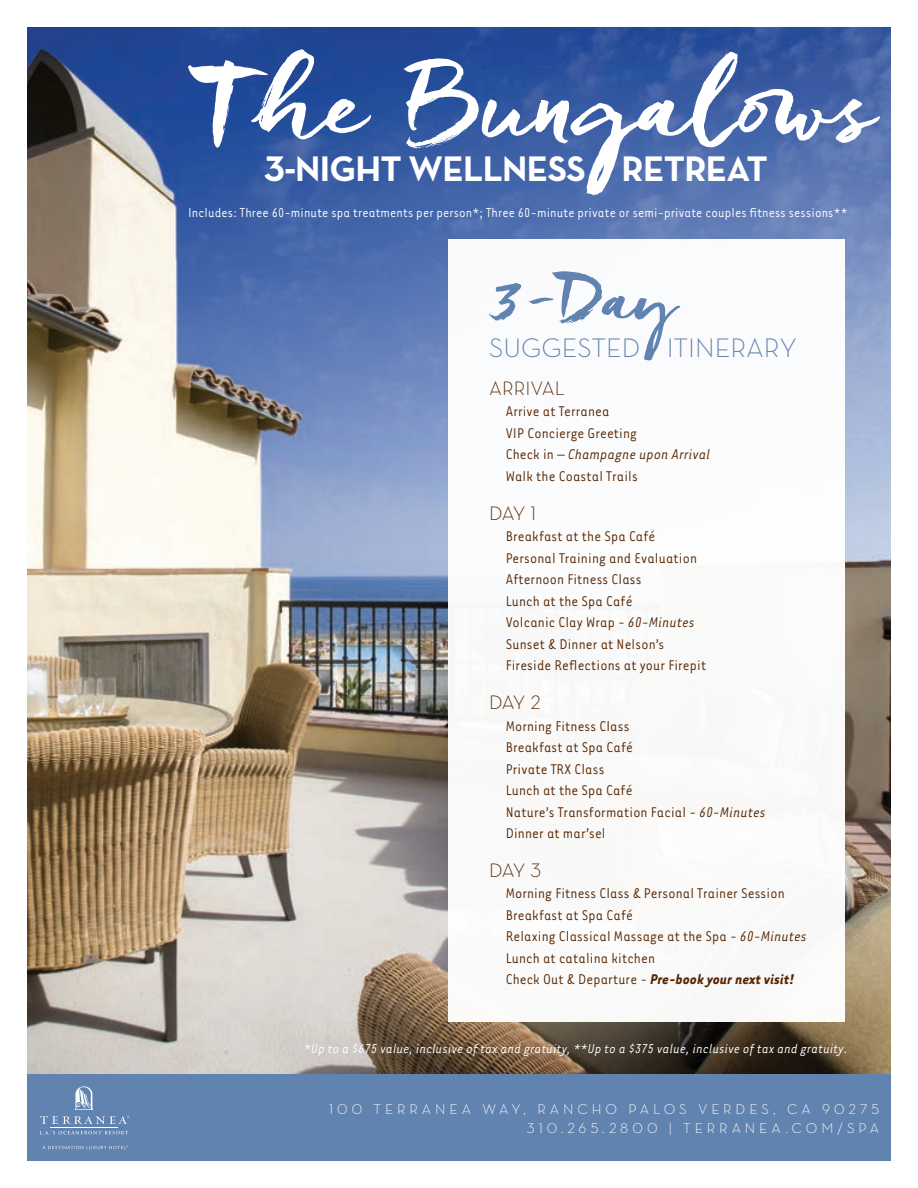
<style>
.page{position:relative;width:918px;height:1188px;background:#fff}
.page>*{position:absolute;margin:0;border:0;box-sizing:border-box;transform-origin:0 0}
.t1{font:109.35px "Freeland";color:#fff}
.t2{font:69px "Freeland";color:#6183af}
.t3{font:700 36.15px "Neutraface Text";letter-spacing:-.02em;color:#fff}
.t4{font:300 27.15px "Neutraface Text";color:#6183af}
.t5{font:300 19.8px "Neutraface Text";letter-spacing:-.04em;color:#572500}
.t6{font:300 19.8px "Neutraface Text";color:#572500}
.t7{font:16.2px/21.6px "Tarzana Narrow";letter-spacing:.01em;color:#572500}
.t8{font:14.85px "Tarzana Narrow";letter-spacing:.01em;color:#fff}
.t9{font:italic 14.85px "Tarzana Narrow";letter-spacing:.01em;color:#fff}
.t10{font:300 14.4px/19.8px "Neutraface Text";letter-spacing:.27em;color:#fff;text-align:right}
.s1{font-style:italic}
.s2{font-weight:700;font-style:italic}
</style>
<div class="page">
<img style="left:27px;top:27px;width:864px;height:1048px">
<div style="left:27px;top:1075px;width:864px;height:86px;background:#6183af"></div>
<svg style="left:75px;top:1086px;width:18px;height:24px"></svg>
<svg style="left:40px;top:1116px;width:89px;height:8px"></svg>
<hr style="left:50px;top:1127px;width:68px;height:1px;background:#fff">
<svg style="left:40px;top:1131px;width:88px;height:4px"></svg>
<svg style="left:42px;top:1146px;width:86px;height:3px"></svg>
<div style="left:448px;top:239px;width:397px;height:783px;background:#fff"></div>
<h1 class="t1" style="left:189px;top:32px;width:690px">The Bungalows</h1>
<h3 class="t3" style="left:265px;top:146px;width:505px">3-NIGHT WELLNESS RETREAT</h3>
<p class="t8" style="left:188px;top:203px;width:661px">Includes: Three 60-minute spa treatments per person*; Three 60-minute private or semi-private couples fitness sessions**</p>
<h2 class="t2" style="left:489px;top:253px;width:189px">3-Day</h2>
<h3 class="t4" style="left:489px;top:331px;width:309px">SUGGESTED ITINERARY</h3>
<p class="t6" style="left:489px;top:376px;width:77px">ARRIVAL</p>
<p class="t7" style="left:506px;top:400px;width:206px">Arrive at Terranea<br>VIP Concierge Greeting<br>Check in – <span class="s1">Champagne upon Arrival<br></span>Walk the Coastal Trails</p>
<p class="t5" style="left:489px;top:500px;width:49px">DAY 1</p>
<p class="t7" style="left:506px;top:525px;width:202px">Breakfast at the Spa Café<br>Personal Training and Evaluation<br>Afternoon Fitness Class<br>Lunch at the Spa Café<br>Volcanic Clay Wrap - <span class="s1">60-Minutes<br></span>Sunset &amp; Dinner at Nelson’s<br>Fireside Reflections at your Firepit</p>
<p class="t5" style="left:489px;top:690px;width:53px">DAY 2</p>
<p class="t7" style="left:506px;top:714px;width:262px">Morning Fitness Class<br>Breakfast at Spa Café<br>Private TRX Class<br>Lunch at the Spa Café<br>Nature’s Transformation Facial - <span class="s1">60-Minutes<br></span>Dinner at mar’sel</p>
<p class="t5" style="left:489px;top:858px;width:53px">DAY 3</p>
<p class="t7" style="left:506px;top:882px;width:303px">Morning Fitness Class &amp; Personal Trainer Session Breakfast at Spa Café<br>Relaxing Classical Massage at the Spa - <span class="s1">60-Minutes </span>Lunch at catalina kitchen<br>Check Out &amp; Departure - <span class="s2">Pre-book your next visit!</span></p>
<p class="t9" style="left:304px;top:1039px;width:545px">*Up to a $675 value, inclusive of tax and gratuity, **Up to a $375 value, inclusive of tax and gratuity.</p>
<p class="t10" style="left:329px;top:1098px;width:552px">100 TERRANEA WAY, RANCHO PALOS VERDES, CA 90275<br>310.265.2800 | TERRANEA.COM/SPA</p>
</div>
